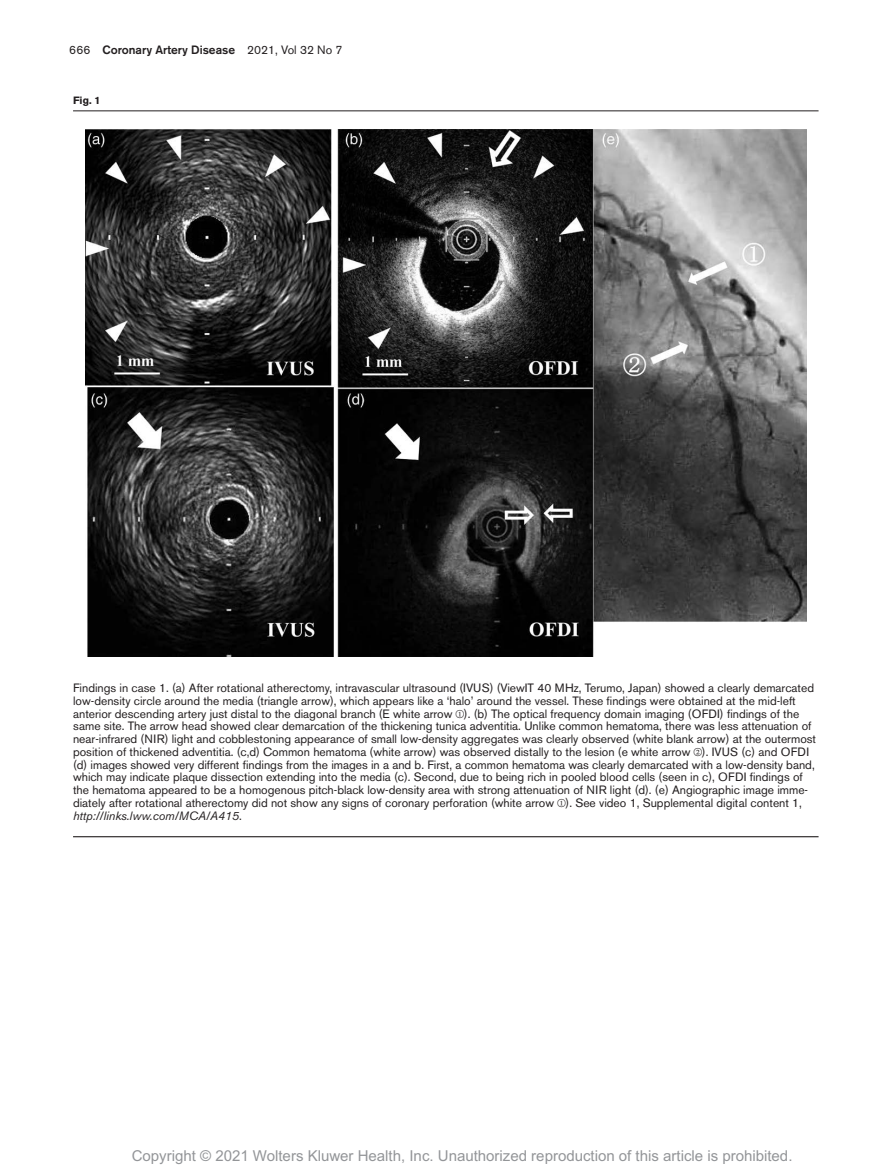
<style>
.page{position:relative;width:881px;height:1174px;background:#fff}
.page>*{position:absolute;margin:0;border:0;box-sizing:border-box;transform-origin:0 0}
.t1{font:15px "Arial MT Std";color:#939598}
.t2{font:12px/12.8px "Akzidenz Grotesk BE";color:#231f20}
.t3{font:500 12px "Akzidenz Grotesk BE";color:#231f20}
.t4{font:700 10.5px "Akzidenz Grotesk BE";color:#231f20}
.s1{font-weight:400}
.s2{font-family:"STIX General"}
.s3{font-style:italic}
</style>
<div class="page">
<img style="left:85px;top:129px;width:720px;height:527px">
<hr style="left:73px;top:111px;width:745px;height:1px;background:#231f20">
<hr style="left:73px;top:836px;width:745px;height:1px;background:#231f20">
<p class="t3" style="left:69px;top:42px;width:275px"><span class="s1">666</span> Coronary Artery Disease <span class="s1">2021, Vol 32 No 7</span></p>
<p class="t4" style="left:73px;top:94px;width:29px">Fig. 1</p>
<p class="t2" style="left:73px;top:681px;width:744px">Findings in case 1. (a) After rotational atherectomy, intravascular ultrasound (IVUS) (ViewIT 40 MHz, Terumo, Japan) showed a clearly demarcated low-density circle around the media (triangle arrow), which appears like a ‘halo’ around the vessel. These findings were obtained at the mid-left anterior descending artery just distal to the diagonal branch (E white arrow <span class="s2">①</span>). (b) The optical frequency domain imaging (OFDI) findings of the same site. The arrow head showed clear demarcation of the thickening tunica adventitia. Unlike common hematoma, there was less attenuation of near-infrared (NIR) light and cobblestoning appearance of small low-density aggregates was clearly observed (white blank arrow) at the outermost position of thickened adventitia. (c,d) Common hematoma (white arrow) was observed distally to the lesion (e white arrow <span class="s2">②</span>). IVUS (c) and OFDI (d) images showed very different findings from the images in a and b. First, a common hematoma was clearly demarcated with a low-density band, which may indicate plaque dissection extending into the media (c). Second, due to being rich in pooled blood cells (seen in c), OFDI findings of the hematoma appeared to be a homogenous pitch-black low-density area with strong attenuation of NIR light (d). (e) Angiographic image imme&shy;diately after rotational atherectomy did not show any signs of coronary perforation (white arrow <span class="s2">①</span>). See video 1, Supplemental digital content 1, <span class="s3">http://links.lww.com/MCA/A415</span>.</p>
<p class="t1" style="left:132px;top:1147px;width:662px">Copyright © 2021 Wolters Kluwer Health, Inc. Unauthorized reproduction of this article is prohibited.</p>
</div>
